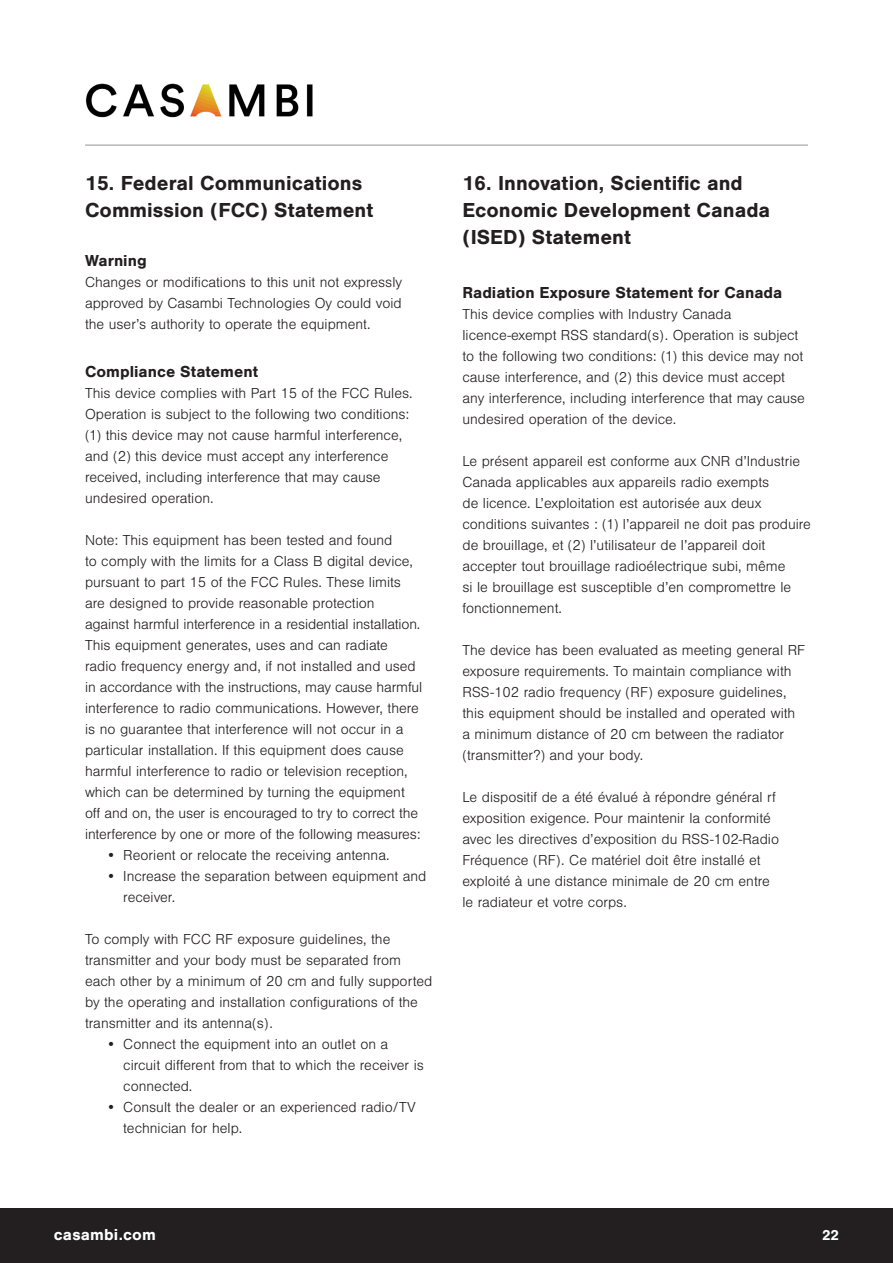
<style>
.page{position:relative;width:893px;height:1263px;background:#fff}
.page>*{position:absolute;margin:0;border:0;box-sizing:border-box;transform-origin:0 0}
.t1{font:700 21px/27px "Nimbus San";color:#231f20}
.t2{font:700 16.5px "Nimbus San";color:#231f20}
.t3{font:700 16.5px "Nimbus San";letter-spacing:.01em;color:#fff}
.t4{font:300 15px/21px "Nimbus San";color:#231f20}
.t5{font:700 15px "Nimbus San";color:#fff}
</style>
<div class="page">
<div style="left:0;top:1209px;width:893px;height:54px;background:#231f20"></div>
<hr style="left:85px;top:145px;width:723px;height:1px;background:#939598">
<img style="left:85px;top:83px;width:228px;height:35px">
<p class="t1" style="left:85px;top:170px;width:290px">15. Federal Communications<br>Commission (FCC) Statement</p>
<p class="t2" style="left:85px;top:251px;width:63px">Warning</p>
<p class="t4" style="left:85px;top:271px;width:319px;text-align:justify">Changes or modifications to this unit not expressly approved by Casambi Technologies Oy could void the user’s authority to operate the equipment.</p>
<p class="t2" style="left:85px;top:362px;width:175px">Compliance Statement</p>
<p class="t4" style="left:85px;top:383px;width:329px">This device complies with Part 15 of the FCC Rules.<br>Operation is subject to the following two conditions: (1) this device may not cause harmful interference, and (2) this device must accept any interference received, including interference that may cause undesired operation.</p>
<p class="t4" style="left:85px;top:530px;width:339px">Note: This equipment has been tested and found<br>to comply with the limits for a Class B digital device, pursuant to part 15 of the FCC Rules. These limits are designed to provide reasonable protection against harmful interference in a residential installation.<br>This equipment generates, uses and can radiate radio frequency energy and, if not installed and used in accordance with the instructions, may cause harmful interference to radio communications. However, there is no guarantee that interference will not occur in a particular installation. If this equipment does cause harmful interference to radio or television reception, which can be determined by turning the equipment off and on, the user is encouraged to try to correct the interference by one or more of the following measures:</p>
<p class="t4" style="left:106px;top:845px;width:285px">• Reorient or relocate the receiving antenna.</p>
<p class="t4" style="left:123px;top:866px;width:305px;text-indent:-17px">• Increase the separation between equipment and receiver.</p>
<p class="t4" style="left:85px;top:929px;width:349px">To comply with FCC RF exposure guidelines, the transmitter and your body must be separated from each other by a minimum of 20 cm and fully supported by the operating and installation configurations of the transmitter and its antenna(s).</p>
<p class="t4" style="left:123px;top:1034px;width:302px;text-indent:-17px">• Connect the equipment into an outlet on a circuit different from that to which the receiver is connected.</p>
<p class="t4" style="left:123px;top:1097px;width:294px;text-indent:-17px">• Consult the dealer or an experienced radio/TV technician for help.</p>
<p class="t1" style="left:462px;top:170px;width:309px">16. Innovation, Scientific and<br>Economic Development Canada (ISED) Statement</p>
<p class="t2" style="left:462px;top:283px;width:321px">Radiation Exposure Statement for Canada</p>
<p class="t4" style="left:462px;top:304px;width:344px">This device complies with Industry Canada licence-exempt RSS standard(s). Operation is subject to the following two conditions: (1) this device may not cause interference, and (2) this device must accept any interference, including interference that may cause undesired operation of the device.</p>
<p class="t4" style="left:462px;top:451px;width:350px">Le présent appareil est conforme aux CNR d’Industrie Canada applicables aux appareils radio exempts<br>de licence. L’exploitation est autorisée aux deux conditions suivantes : (1) l’appareil ne doit pas produire de brouillage, et (2) l’utilisateur de l’appareil doit accepter tout brouillage radioélectrique subi, même<br>si le brouillage est susceptible d’en compromettre le fonctionnement.</p>
<p class="t4" style="left:462px;top:640px;width:344px">The device has been evaluated as meeting general RF exposure requirements. To maintain compliance with RSS-102 radio frequency (RF) exposure guidelines, this equipment should be installed and operated with a minimum distance of 20 cm between the radiator (transmitter?) and your body.</p>
<p class="t4" style="left:462px;top:787px;width:318px">Le dispositif de a été évalué à répondre général rf exposition exigence. Pour maintenir la conformité avec les directives d’exposition du RSS-102-Radio Fréquence (RF). Ce matériel doit être installé et exploité à une distance minimale de 20 cm entre le radiateur et votre corps.</p>
<p class="t3" style="left:54px;top:1225px;width:104px">casambi.com</p>
<p class="t5" style="left:822px;top:1227px;width:18px">22</p>
</div>
